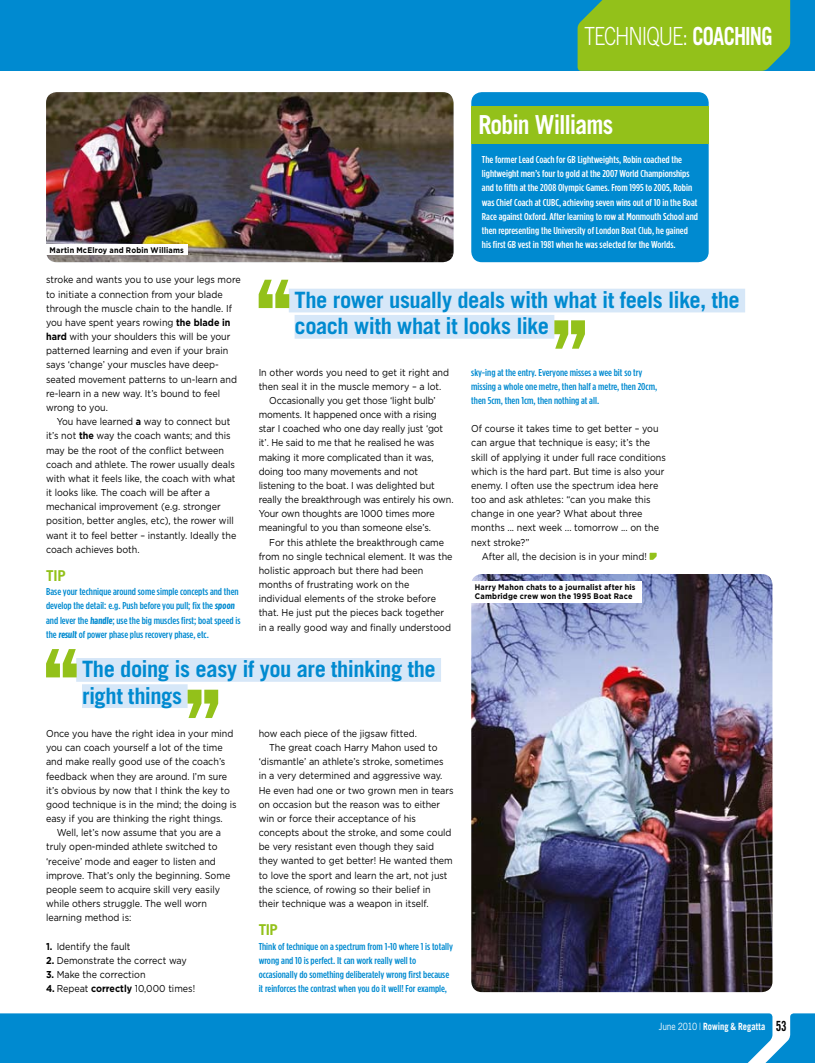
<style>
.page{position:relative;width:815px;height:1063px;background:#fff}
.page>*{position:absolute;margin:0;border:0;box-sizing:border-box;transform-origin:0 0}
.t1{font:700 26.25px "Trade Gothic";letter-spacing:-.04em;color:#fff;scale:.9 1}
.t2{font:300 25px "Trade Gothic";letter-spacing:-.055em;color:#fff;scale:.8 1}
.t3{font:700 22.5px/26.2px "Trade Gothic";letter-spacing:-.02em;color:#008ad0}
.t4{font:700 15px "Trade Gothic";letter-spacing:-.015em;color:#93c11a}
.t5{font:10px/14.1px "Gotham";color:#000;scale:.9 1}
.t6{font:500 10px/14.1px "Gotham Condensed";color:#008ad0;scale:1.1 1}
.t7{font:500 10px/14.1px "Gotham Condensed";color:#fff;scale:1.1 1}
.t8{font:700 10px "Trade Gothic";color:#fff;scale:.85 1}
.t9{font:700 8.12px/8.8px "Gotham";letter-spacing:.025em;color:#000;scale:.9 1}
.s1{font-weight:700}
.s2{font-weight:400}
.s3{font-weight:300}
.s4{font-family:"Trade Gothic Bold Cond Twenty";font-weight:400;font-size:14px;color:#000}
</style>
<div class="page">
<div style="left:0;top:0;width:815px;height:71px;background:#008ad0"></div>
<div style="left:578px;top:0;width:212px;height:71px;background:#93c11a"></div>
<div style="left:0;top:1013px;width:815px;height:50px;background:#008ad0"></div>
<svg style="left:650px;top:553px;width:7px;height:7px"></svg>
<div style="left:289px;top:289px;width:456px;height:23px;background:#d6e7f8"></div>
<div style="left:295px;top:315px;width:259px;height:24px;background:#d6e7f8"></div>
<svg style="left:259px;top:280px;width:30px;height:28px"></svg>
<svg style="left:554px;top:320px;width:31px;height:29px"></svg>
<div style="left:76px;top:658px;width:365px;height:24px;background:#d6e7f8"></div>
<div style="left:82px;top:684px;width:106px;height:24px;background:#d6e7f8"></div>
<svg style="left:46px;top:649px;width:31px;height:28px"></svg>
<svg style="left:188px;top:690px;width:30px;height:28px"></svg>
<div style="left:471px;top:92px;width:238px;height:170px;background:#008ad0;border-radius:11px"></div>
<div style="left:471px;top:106px;width:238px;height:38px;background:#93c11a"></div>
<img style="left:471px;top:574px;width:301px;height:418px">
<img style="left:46px;top:92px;width:408px;height:170px">
<div style="left:471px;top:581px;width:170px;height:21px;background:#fff"></div>
<div style="left:46px;top:244px;width:141px;height:11px;background:#fff"></div>
<h2 class="t2" style="left:584px;top:22px;width:237px">TECHNIQUE: <span class="s1">coaching</span></h2>
<p class="t9" style="left:50px;top:246px;width:151px">Martin McElroy and Robin Williams</p>
<p class="t5" style="left:46px;top:273px;width:218px">stroke and wants you to use your legs more to initiate a connection from your blade through the muscle chain to the handle. If you have spent years rowing <span class="s1">the blade in hard</span> with your shoulders this will be your patterned learning and even if your brain says ‘change’ your muscles have deep&shy;seated movement patterns to un-learn and re-learn in a new way. It’s bound to feel wrong to you.</p>
<p class="t5" style="left:46px;top:414px;width:213px;text-indent:11px">You have learned <span class="s1">a</span> way to connect but it’s not <span class="s1">the</span> way the coach wants; and this may be the root of the conflict between coach and athlete. The rower usually deals with what it feels like, the coach with what it looks like. The coach will be after a mechanical improvement (e.g. stronger position, better angles, etc), the rower will want it to feel better – instantly. Ideally the coach achieves both.</p>
<h3 class="t4" style="left:46px;top:567px;width:21px">TIP</h3>
<p class="t6" style="left:46px;top:585px;width:178px">Base your technique around some simple concepts and then develop the detail: e.g. Push before you pull; fix the <span class="s1">spoon </span>and lever the <span class="s1">handle</span>; use the big muscles first; boat speed is the <span class="s1">result</span> of power phase plus recovery phase, etc.</p>
<h1 class="t1" style="left:478px;top:108px;width:152px">Robin Williams</h1>
<p class="t7" style="left:482px;top:152px;width:198px">The former Lead Coach for GB Lightweights, Robin coached the lightweight men’s four to gold at the 2007 World Championships and to fifth at the 2008 Olympic Games. From 1995 to 2005, Robin was Chief Coach at CUBC, achieving seven wins out of 10 in the Boat Race against Oxford. After learning to row at Monmouth School and then representing the University of London Boat Club, he gained his first GB vest in 1981 when he was selected for the Worlds.</p>
<h3 class="t3" style="left:295px;top:287px;width:447px">The rower usually deals with what it feels like, the coach with what it looks like</h3>
<p class="t5" style="left:259px;top:365px;width:213px">In other words you need to get it right and</p>
<p class="t5" style="left:259px;top:379px;width:205px">then seal it in the muscle memory – a lot.</p>
<p class="t5" style="left:269px;top:393px;width:187px">Occasionally you get those ‘light bulb’</p>
<p class="t5" style="left:259px;top:407px;width:200px">moments. It happened once with a rising</p>
<p class="t5" style="left:259px;top:421px;width:207px">star I coached who one day really just ‘got</p>
<p class="t5" style="left:259px;top:436px;width:197px">it’. He said to me that he realised he was</p>
<p class="t5" style="left:259px;top:450px;width:196px">making it more complicated than it was,</p>
<p class="t5" style="left:259px;top:464px;width:179px">doing too many movements and not</p>
<p class="t5" style="left:259px;top:478px;width:197px">listening to the boat. I was delighted but</p>
<p class="t5" style="left:259px;top:492px;width:218px">really the breakthrough was entirely his own.</p>
<p class="t5" style="left:259px;top:506px;width:197px">Your own thoughts are 1000 times more</p>
<p class="t5" style="left:259px;top:521px;width:193px">meaningful to you than someone else’s.</p>
<p class="t5" style="left:269px;top:535px;width:196px">For this athlete the breakthrough came</p>
<p class="t5" style="left:259px;top:549px;width:217px">from no single technical element. It was the</p>
<p class="t5" style="left:259px;top:563px;width:185px">holistic approach but there had been</p>
<p class="t5" style="left:259px;top:577px;width:169px">months of frustrating work on the</p>
<p class="t5" style="left:259px;top:591px;width:199px">individual elements of the stroke before</p>
<p class="t5" style="left:259px;top:606px;width:208px">that. He just put the pieces back together</p>
<p class="t5" style="left:259px;top:620px;width:215px">in a really good way and finally understood</p>
<p class="t6" style="left:471px;top:365px;width:171px">sky-ing at the entry. Everyone misses a wee bit so try missing a whole one metre, then half a metre, then 20cm, then 5cm, then 1cm, then nothing at all.</p>
<p class="t5" style="left:471px;top:421px;width:210px">Of course it takes time to get better – you</p>
<p class="t5" style="left:471px;top:436px;width:200px">can argue that technique is easy; it’s the</p>
<p class="t5" style="left:471px;top:450px;width:218px">skill of applying it under full race conditions</p>
<p class="t5" style="left:471px;top:464px;width:216px">which is the hard part. But time is also your</p>
<p class="t5" style="left:471px;top:478px;width:209px">enemy. I often use the spectrum idea here</p>
<p class="t5" style="left:471px;top:492px;width:201px">too and ask athletes: “can you make this</p>
<p class="t5" style="left:471px;top:506px;width:192px">change in one year? What about three</p>
<p class="t5" style="left:471px;top:521px;width:210px">months ... next week ... tomorrow ... on the</p>
<p class="t5" style="left:471px;top:535px;width:66px">next stroke?”</p>
<p class="t5" style="left:482px;top:549px;width:185px">After all, the decision is in your mind!</p>
<p class="t9" style="left:475px;top:583px;width:180px">Harry Mahon chats to a journalist after his<br>Cambridge crew won the 1995 Boat Race</p>
<h3 class="t3" style="left:82px;top:656px;width:355px">The doing is easy if you are thinking the right things</h3>
<p class="t5" style="left:46px;top:726px;width:210px">Once you have the right idea in your mind</p>
<p class="t5" style="left:46px;top:740px;width:198px">you can coach yourself a lot of the time</p>
<p class="t5" style="left:46px;top:755px;width:201px">and make really good use of the coach’s</p>
<p class="t5" style="left:46px;top:769px;width:203px">feedback when they are around. I’m sure</p>
<p class="t5" style="left:46px;top:783px;width:206px">it’s obvious by now that I think the key to</p>
<p class="t5" style="left:46px;top:797px;width:213px">good technique is in the mind; the doing is</p>
<p class="t5" style="left:46px;top:811px;width:198px">easy if you are thinking the right things.</p>
<p class="t5" style="left:57px;top:825px;width:184px">Well, let’s now assume that you are a</p>
<p class="t5" style="left:46px;top:840px;width:192px">truly open-minded athlete switched to</p>
<p class="t5" style="left:46px;top:854px;width:190px">‘receive’ mode and eager to listen and</p>
<p class="t5" style="left:46px;top:868px;width:206px">improve. That’s only the beginning. Some</p>
<p class="t5" style="left:46px;top:882px;width:195px">people seem to acquire skill very easily</p>
<p class="t5" style="left:46px;top:896px;width:180px">while others struggle. The well worn</p>
<p class="t5" style="left:46px;top:910px;width:96px">learning method is:</p>
<p class="t5" style="left:46px;top:939px;width:95px"><span class="s1">1.</span> Identify the fault</p>
<p class="t5" style="left:46px;top:953px;width:158px"><span class="s1">2.</span> Demonstrate the correct way</p>
<p class="t5" style="left:46px;top:967px;width:112px"><span class="s1">3.</span> Make the correction</p>
<p class="t5" style="left:46px;top:981px;width:167px"><span class="s1">4.</span> Repeat <span class="s1">correctly</span> 10,000 times!</p>
<p class="t5" style="left:259px;top:726px;width:177px">how each piece of the jigsaw fitted.</p>
<p class="t5" style="left:269px;top:740px;width:188px">The great coach Harry Mahon used to</p>
<p class="t5" style="left:259px;top:754px;width:207px">‘dismantle’ an athlete’s stroke, sometimes</p>
<p class="t5" style="left:259px;top:769px;width:206px">in a very determined and aggressive way.</p>
<p class="t5" style="left:259px;top:783px;width:218px">He even had one or two grown men in tears</p>
<p class="t5" style="left:259px;top:797px;width:203px">on occasion but the reason was to either</p>
<p class="t5" style="left:259px;top:811px;width:176px">win or force their acceptance of his</p>
<p class="t5" style="left:259px;top:825px;width:216px">concepts about the stroke, and some could</p>
<p class="t5" style="left:259px;top:839px;width:197px">be very resistant even though they said</p>
<p class="t5" style="left:259px;top:854px;width:217px">they wanted to get better! He wanted them</p>
<p class="t5" style="left:259px;top:868px;width:211px">to love the sport and learn the art, not just</p>
<p class="t5" style="left:259px;top:882px;width:192px">the science, of rowing so their belief in</p>
<p class="t5" style="left:259px;top:896px;width:190px">their technique was a weapon in itself.</p>
<h3 class="t4" style="left:259px;top:921px;width:21px">TIP</h3>
<p class="t6" style="left:259px;top:939px;width:178px">Think of technique on a spectrum from 1-10 where 1 is totally wrong and 10 is perfect. It can work really well to occasionally do something deliberately wrong first because it reinforces the contrast when you do it well! For example,</p>
<p class="t8" style="left:659px;top:1021px;width:152px"><span class="s2">June 2010</span> <span class="s3">|</span> Rowing &amp; Regatta <span class="s4">53</span></p>
</div>
